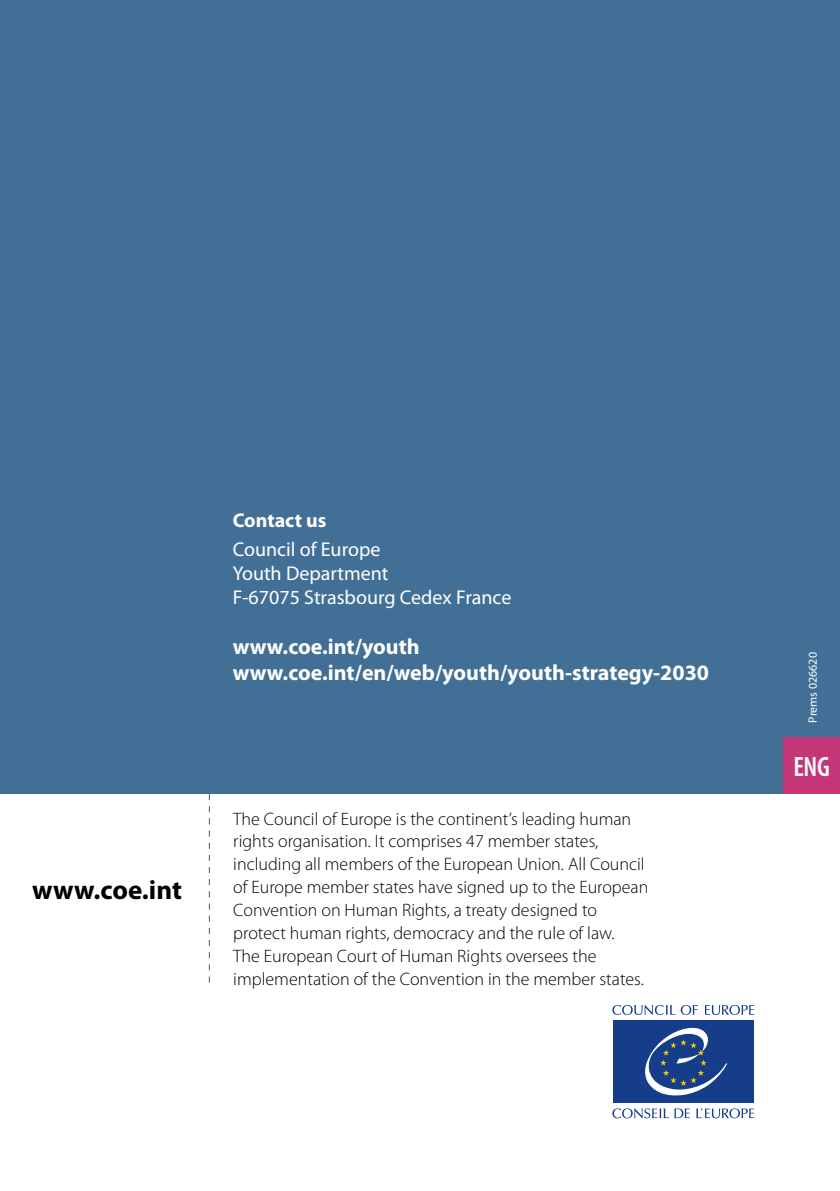
<style>
.page{position:relative;width:840px;height:1191px;background:#fff}
.page>*{position:absolute;margin:0;border:0;box-sizing:border-box;transform-origin:0 0}
.t1{font:600 condensed 28px "Myriad Pro";color:#fff}
.t2{font:700 27px "Myriad Pro";color:#000}
.t3{font:700 22px/26px "Myriad Pro";color:#fff}
.t4{font:20px/24px "Myriad Pro";color:#fff}
.t5{font:700 20px "Myriad Pro";color:#fff}
.t6{font:300 18px/22.8px "Myriad Pro";color:#000}
.t7{font:12px "Myriad Pro";color:#fff}
</style>
<div class="page">
<hr style="left:839px;top:397px;width:1px;height:397px;background:#91959c">
<hr style="left:839px;top:0;width:1px;height:397px;background:#c43677">
<div style="left:0;top:0;width:839px;height:794px;background:#416f96"></div>
<svg style="left:704px;top:1005px;width:49px;height:10px"></svg>
<svg style="left:612px;top:1005px;width:85px;height:10px"></svg>
<svg style="left:696px;top:1108px;width:57px;height:10px"></svg>
<svg style="left:674px;top:1108px;width:15px;height:10px"></svg>
<svg style="left:612px;top:1108px;width:56px;height:10px"></svg>
<div style="left:612px;top:1020px;width:141px;height:82px;background:#153d8a"></div>
<svg style="left:645px;top:1027px;width:82px;height:69px"></svg>
<svg style="left:209px;top:794px;width:1px;height:188px"></svg>
<div style="left:782px;top:737px;width:57px;height:57px;background:#c43677"></div>
<h2 class="t2" style="left:32px;top:872px;width:151px">www.coe.int</h2>
<p class="t5" style="left:232px;top:507px;width:95px">Contact us</p>
<p class="t4" style="left:232px;top:537px;width:280px">Council of Europe<br>Youth Department<br>F-67075 Strasbourg Cedex France</p>
<p class="t3" style="left:232px;top:633px;width:477px">www.coe.int/youth www.coe.int/en/web/youth/youth-strategy-2030</p>
<p class="t6" style="left:233px;top:807px;width:416px">The Council of Europe is the continent’s leading human rights organisation. It comprises 47 member states, including all members of the European Union. All Council of Europe member states have signed up to the European Convention on Human Rights, a treaty designed to protect human rights, democracy and the rule of law.<br>The European Court of Human Rights oversees the implementation of the Convention in the member states.</p>
<p class="t7" style="left:804px;top:722px;width:72px;rotate:-90deg">Prems 026620</p>
<h1 class="t1" style="left:793px;top:749px;width:38px">ENG</h1>
</div>
